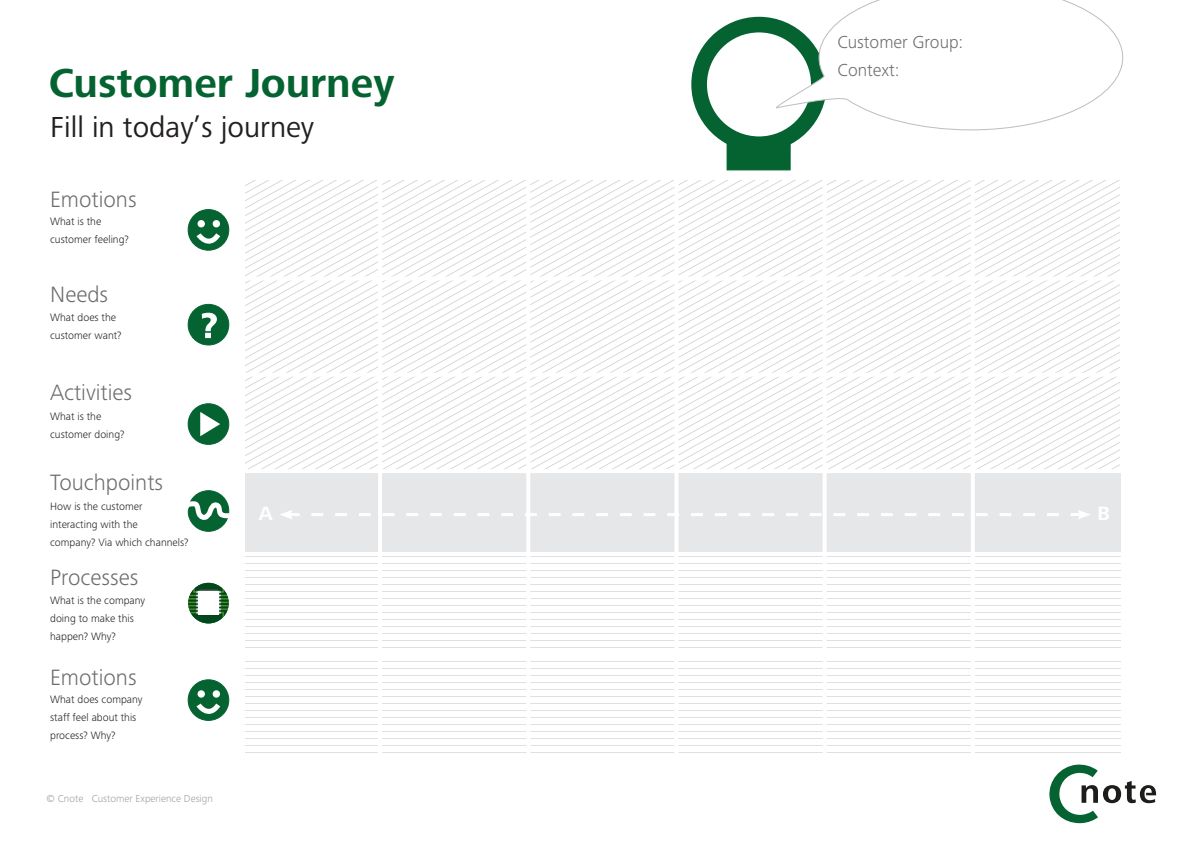
<style>
.page{position:relative;width:1191px;height:842px;background:#fff}
.page>*{position:absolute;margin:0;border:0;box-sizing:border-box;transform-origin:0 0}
.head2{font:700 42px "Frutiger Next Pro";color:#056332}
.Item_naam{font:30px "Frutiger Next Pro";color:#231f20}
.Item_naam-2{font:300 23px "Frutiger Next Pro";color:#6c6d70}
.t1{font:700 20px "Frutiger Next Pro";color:#fff}
.Item_naam-3{font:300 18px "Frutiger Next Pro";color:#6c6d70}
.body{font:300 11px/18px "Frutiger Next Pro";color:#231f20}
.body-2{font:300 10.5px "Frutiger Next Pro";color:#9d9fa2}
</style>
<div class="page">
<svg style="left:1049px;top:764px;width:107px;height:59px"></svg>
<div style="left:188px;top:210px;width:41px;height:40px;background:#056332;border-radius:50%"></div>
<div style="left:188px;top:209px;width:41px;height:42px;border:1px solid #056332;border-radius:50%"></div>
<div style="left:197px;top:220px;width:8px;height:7px;border:2px solid #fff;border-radius:50%"></div>
<div style="left:213px;top:220px;width:7px;height:7px;border:2px solid #fff;border-radius:50%"></div>
<svg style="left:194px;top:221px;width:31px;height:28px"></svg>
<div style="left:188px;top:491px;width:41px;height:40px;background:#056332;border-radius:50%"></div>
<div style="left:188px;top:490px;width:41px;height:42px;border:1px solid #056332;border-radius:50%"></div>
<svg style="left:187px;top:497px;width:43px;height:26px"></svg>
<div style="left:188px;top:304px;width:41px;height:41px;background:#056332;border-radius:50%"></div>
<div style="left:188px;top:304px;width:41px;height:41px;border:1px solid #056332;border-radius:50%"></div>
<svg style="left:201px;top:312px;width:16px;height:27px"></svg>
<div style="left:188px;top:404px;width:41px;height:40px;background:#056332;border-radius:50%"></div>
<div style="left:188px;top:403px;width:41px;height:42px;border:1px solid #056332;border-radius:50%"></div>
<svg style="left:200px;top:412px;width:20px;height:25px"></svg>
<img style="left:188px;top:583px;width:41px;height:40px;border-radius:20px">
<div style="left:198px;top:591px;width:20px;height:23px;background:#fff"></div>
<svg style="left:245px;top:556px;width:875px;height:197px"></svg>
<svg style="left:245px;top:180px;width:874px;height:289px"></svg>
<div style="left:245px;top:473px;width:875px;height:79px;background:#e6e7e9"></div>
<hr style="left:378px;top:179px;width:4px;height:578px;background:#fff">
<hr style="left:526px;top:179px;width:4px;height:578px;background:#fff">
<hr style="left:674px;top:179px;width:4px;height:578px;background:#fff">
<hr style="left:822px;top:179px;width:4px;height:578px;background:#fff">
<hr style="left:970px;top:179px;width:4px;height:578px;background:#fff">
<hr style="left:47px;top:277px;width:1074px;height:4px;background:#fff">
<hr style="left:47px;top:652px;width:1074px;height:4px;background:#fff">
<hr style="left:47px;top:373px;width:1074px;height:4px;background:#fff">
<svg style="left:280px;top:509px;width:810px;height:11px"></svg>
<div style="left:691px;top:17px;width:135px;height:135px;border:16px solid #056332;border-radius:50%"></div>
<div style="left:726px;top:142px;width:64px;height:28px;background:#056332"></div>
<svg style="left:775px;top:0;width:348px;height:130px"></svg>
<div style="left:188px;top:680px;width:41px;height:40px;background:#056332;border-radius:50%"></div>
<div style="left:188px;top:679px;width:41px;height:42px;border:1px solid #056332;border-radius:50%"></div>
<div style="left:197px;top:690px;width:8px;height:8px;border:2px solid #fff;border-radius:50%"></div>
<div style="left:213px;top:690px;width:7px;height:8px;border:2px solid #fff;border-radius:50%"></div>
<svg style="left:194px;top:691px;width:31px;height:28px"></svg>
<p class="head2" style="left:49px;top:59px;width:347px">Customer Journey</p>
<p class="Item_naam" style="left:50px;top:110px;width:266px">Fill in today’s journey</p>
<p class="Item_naam-2" style="left:50px;top:186px;width:88px">Emotions</p>
<p class="body" style="left:50px;top:213px;width:53px">What is the</p>
<p class="body" style="left:50px;top:231px;width:80px">customer feeling?</p>
<p class="Item_naam-2" style="left:50px;top:281px;width:59px">Needs</p>
<p class="body" style="left:50px;top:308px;width:67px">What does the</p>
<p class="body" style="left:50px;top:326px;width:73px">customer want?</p>
<p class="Item_naam-2" style="left:50px;top:380px;width:83px">Activities</p>
<p class="body" style="left:50px;top:407px;width:53px">What is the</p>
<p class="body" style="left:50px;top:425px;width:76px">customer doing?</p>
<p class="Item_naam-2" style="left:50px;top:469px;width:114px">Touchpoints</p>
<p class="Item_naam-3" style="left:837px;top:32px;width:127px">Customer Group:</p>
<p class="Item_naam-3" style="left:837px;top:59px;width:64px">Context:</p>
<p class="body" style="left:50px;top:497px;width:94px">How is the customer</p>
<p class="body" style="left:50px;top:515px;width:89px">interacting with the</p>
<p class="body" style="left:50px;top:533px;width:140px">company? Via which channels?</p>
<p class="Item_naam-2" style="left:50px;top:564px;width:90px">Processes</p>
<p class="body" style="left:50px;top:591px;width:97px">What is the company doing to make this</p>
<p class="body" style="left:50px;top:627px;width:67px">happen? Why?</p>
<p class="Item_naam-2" style="left:50px;top:664px;width:88px">Emotions</p>
<p class="body" style="left:50px;top:691px;width:94px">What does company staff feel about this process? Why?</p>
<p class="body-2" style="left:47px;top:793px;width:168px">© Cnote Customer Experience Design</p>
<p class="t1" style="left:259px;top:501px;width:15px">A</p>
<p class="t1" style="left:1097px;top:501px;width:14px">B</p>
</div>
